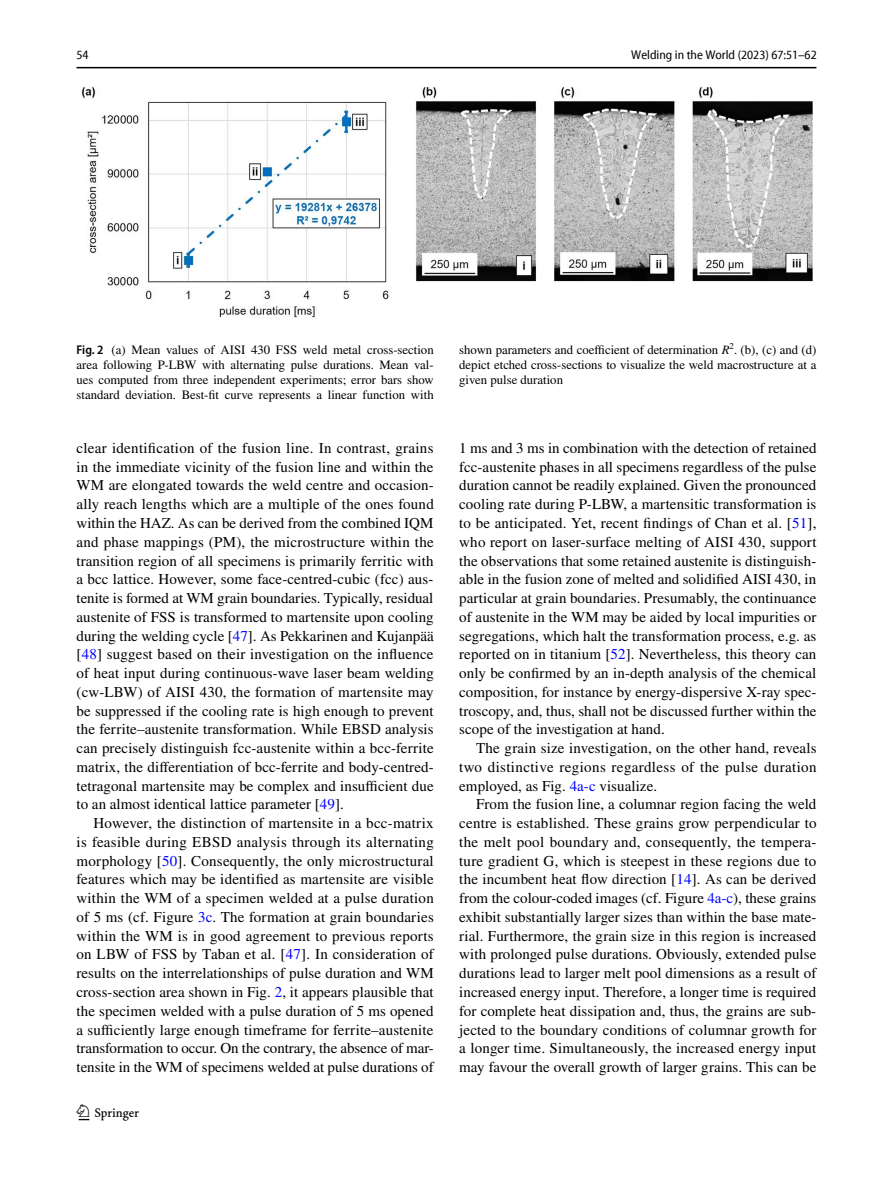
<style>
.page{position:relative;width:893px;height:1187px;background:#fff}
.page>*{position:absolute;margin:0;border:0;box-sizing:border-box;transform-origin:0 0}
.t1{font:22.5px "Springnew Regular 2";color:#000}
.t2{font:15px/18.8px "STIX";letter-spacing:.005em;color:#000;text-align:justify}
.t3{font:12.75px/15px "STIX";color:#000;text-align:justify}
.t4{font:semi-condensed 12.75px "Myriad Pro Unic";color:#000}
.s1{font-family:"Myriad Pro";font-weight:600;font-stretch:semi-condensed}
.s2{font-style:italic}
.s3{color:#00f}
</style>
<div class="page">
<hr style="left:77px;top:67px;width:739px;height:1px;background:#000">
<img style="left:81px;top:87px;width:731px;height:231px">
<p class="t4" style="left:77px;top:50px;width:14px">54</p>
<p class="t4" style="left:631px;top:50px;width:187px">Welding in the World (2023) 67:51–62</p>
<p class="t3" style="left:77px;top:343px;width:359px"><span class="s1">Fig. 2</span> (a) Mean values of AISI 430 FSS weld metal cross-section area following P-LBW with alternating pulse durations. Mean val&shy;ues computed from three independent experiments; error bars show standard deviation. Best-fit curve represents a linear function with</p>
<p class="t3" style="left:459px;top:343px;width:359px">shown parameters and coefficient of determination <span class="s2">R</span><sup>2</sup>. (b), (c) and (d) depict etched cross-sections to visualize the weld macrostructure at a given pulse duration</p>
<p class="t2" style="left:77px;top:439px;width:359px">clear identification of the fusion line. In contrast, grains in the immediate vicinity of the fusion line and within the WM are elongated towards the weld centre and occasion&shy;ally reach lengths which are a multiple of the ones found within the HAZ. As can be derived from the combined IQM and phase mappings (PM), the microstructure within the transition region of all specimens is primarily ferritic with a bcc lattice. However, some face-centred-cubic (fcc) aus&shy;tenite is formed at WM grain boundaries. Typically, residual austenite of FSS is transformed to martensite upon cooling during the welding cycle [<span class="s3">47</span>]. As Pekkarinen and Kujanpää [<span class="s3">48</span>] suggest based on their investigation on the influence of heat input during continuous-wave laser beam welding (cw-LBW) of AISI 430, the formation of martensite may be suppressed if the cooling rate is high enough to prevent the ferrite–austenite transformation. While EBSD analysis can precisely distinguish fcc-austenite within a bcc-ferrite matrix, the differentiation of bcc-ferrite and body-centred&shy;tetragonal martensite may be complex and insufficient due to an almost identical lattice parameter [<span class="s3">49</span>].</p>
<p class="t2" style="left:77px;top:814px;width:359px;text-indent:17px">However, the distinction of martensite in a bcc-matrix is feasible during EBSD analysis through its alternating morphology [<span class="s3">50</span>]. Consequently, the only microstructural features which may be identified as martensite are visible within the WM of a specimen welded at a pulse duration of 5 ms (cf. Figure <span class="s3">3c</span>. The formation at grain boundaries within the WM is in good agreement to previous reports on LBW of FSS by Taban et al. [<span class="s3">47</span>]. In consideration of results on the interrelationships of pulse duration and WM cross-section area shown in Fig. <span class="s3">2</span>, it appears plausible that the specimen welded with a pulse duration of 5 ms opened a sufficiently large enough timeframe for ferrite–austenite transformation to occur. On the contrary, the absence of mar&shy;tensite in the WM of specimens welded at pulse durations of</p>
<h1 class="t1" style="left:79px;top:1104px;width:62px">1 3</h1>
<p class="t2" style="left:459px;top:439px;width:359px">1 ms and 3 ms in combination with the detection of retained fcc-austenite phases in all specimens regardless of the pulse duration cannot be readily explained. Given the pronounced cooling rate during P-LBW, a martensitic transformation is to be anticipated. Yet, recent findings of Chan et al. [<span class="s3">51</span>], who report on laser-surface melting of AISI 430, support the observations that some retained austenite is distinguish&shy;able in the fusion zone of melted and solidified AISI 430, in particular at grain boundaries. Presumably, the continuance of austenite in the WM may be aided by local impurities or segregations, which halt the transformation process, e.g. as reported on in titanium [<span class="s3">52</span>]. Nevertheless, this theory can only be confirmed by an in-depth analysis of the chemical composition, for instance by energy-dispersive X-ray spec&shy;troscopy, and, thus, shall not be discussed further within the scope of the investigation at hand.</p>
<p class="t2" style="left:459px;top:739px;width:359px;text-indent:17px">The grain size investigation, on the other hand, reveals two distinctive regions regardless of the pulse duration employed, as Fig. <span class="s3">4a-c</span> visualize.</p>
<p class="t2" style="left:459px;top:796px;width:359px;text-indent:17px">From the fusion line, a columnar region facing the weld centre is established. These grains grow perpendicular to the melt pool boundary and, consequently, the tempera&shy;ture gradient G, which is steepest in these regions due to the incumbent heat flow direction [<span class="s3">14</span>]. As can be derived from the colour-coded images (cf. Figure <span class="s3">4a-c</span>), these grains exhibit substantially larger sizes than within the base mate&shy;rial. Furthermore, the grain size in this region is increased with prolonged pulse durations. Obviously, extended pulse durations lead to larger melt pool dimensions as a result of increased energy input. Therefore, a longer time is required for complete heat dissipation and, thus, the grains are sub&shy;jected to the boundary conditions of columnar growth for a longer time. Simultaneously, the increased energy input may favour the overall growth of larger grains. This can be</p>
</div>
